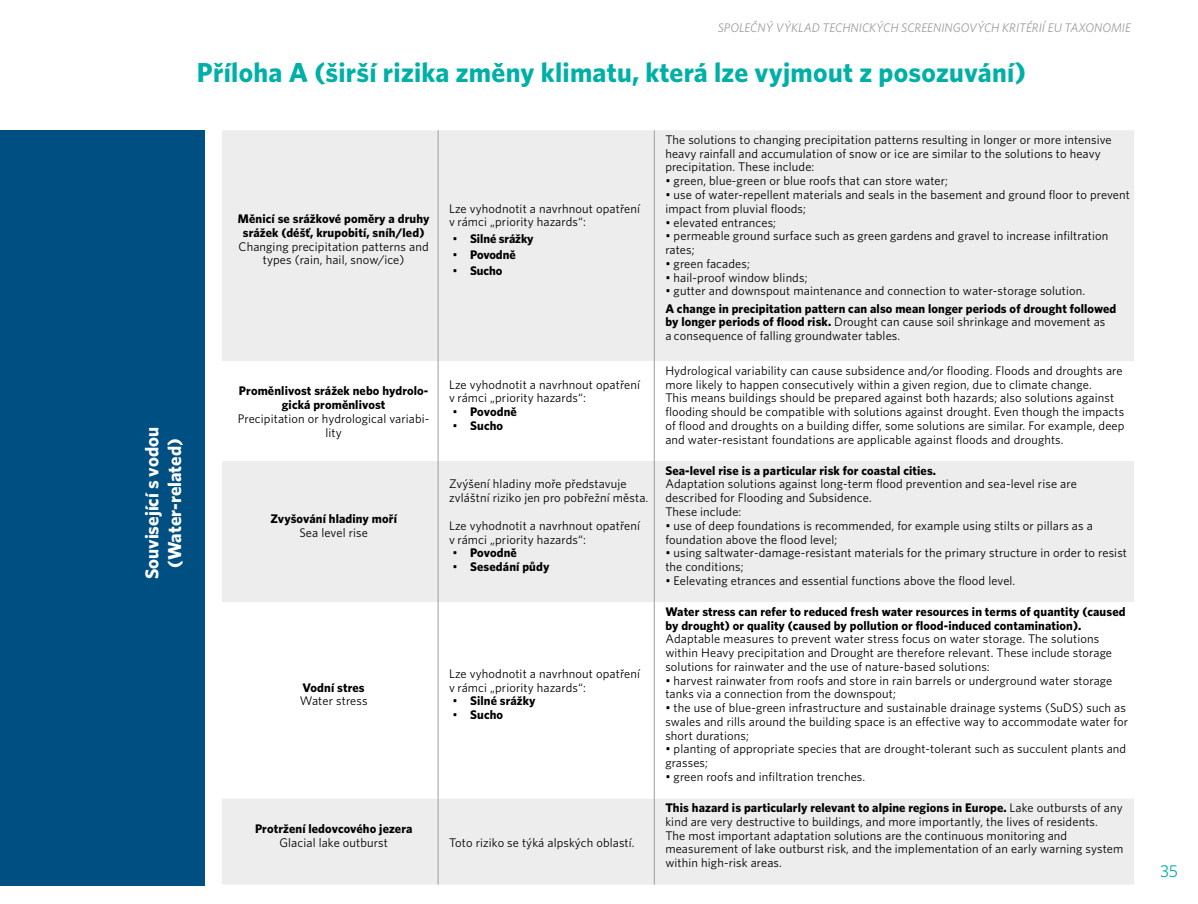
<style>
.page{position:relative;width:1198px;height:904px;background:#fff}
.page>*{position:absolute;margin:0;border:0;box-sizing:border-box;transform-origin:0 0}
.t1{font:700 27.5px "Whitney";letter-spacing:.01em;color:#00b0a6}
.t2{font:700 18.75px/22.5px "Whitney";color:#fff;text-align:center}
.t3{font:17.25px "Whitney";color:#00b0a6}
.t4{font:12.5px/13.8px "Whitney";letter-spacing:.01em;color:#000}
.t5{font:700 12.5px/13.8px "Whitney";letter-spacing:.01em;color:#000;text-align:center}
.t6{font:italic 12.5px "Whitney";color:#9d9d9c}
.t7{font:700 12.5px "Whitney";letter-spacing:-.01em;color:#000}
.s1{font-weight:400}
.s2{font-weight:700}
</style>
<div class="page">
<div style="left:0;top:130px;width:205px;height:755px;background:#004f82"></div>
<div style="left:222px;top:130px;width:912px;height:754px;background:#ededed"></div>
<svg style="left:222px;top:361px;width:912px;height:437px"></svg>
<hr style="left:438px;top:130px;width:1px;height:231px;background:#9d9d9c">
<hr style="left:654px;top:130px;width:1px;height:231px;background:#9d9d9c">
<hr style="left:438px;top:361px;width:1px;height:100px;background:#9d9d9c">
<hr style="left:654px;top:361px;width:1px;height:100px;background:#9d9d9c">
<hr style="left:438px;top:461px;width:1px;height:141px;background:#9d9d9c">
<hr style="left:654px;top:461px;width:1px;height:141px;background:#9d9d9c">
<hr style="left:438px;top:602px;width:1px;height:196px;background:#9d9d9c">
<hr style="left:654px;top:602px;width:1px;height:196px;background:#9d9d9c">
<hr style="left:438px;top:798px;width:1px;height:86px;background:#9d9d9c">
<hr style="left:654px;top:798px;width:1px;height:86px;background:#9d9d9c">
<p class="t6" style="left:718px;top:19px;width:415px">SPOLEČNÝ VÝKLAD TECHNICKÝCH SCREENINGOVÝCH KRITÉRIÍ EU TAXONOMIE</p>
<h1 class="t1" style="left:197px;top:54px;width:830px">Příloha A (širší rizika změny klimatu, která lze vyjmout z posozuvání)</h1>
<h2 class="t2" style="left:140px;top:579px;width:153px;rotate:-90deg">Související s vodou (Water-related)</h2>
<p class="t5" style="left:238px;top:212px;width:193px">Měnicí se srážkové poměry a druhy srážek (déšť, krupobití, sníh/led)</p>
<p class="t4" style="left:239px;top:239px;width:192px;text-align:center">Changing precipitation patterns and types (rain, hail, snow/ice)</p>
<p class="t4" style="left:449px;top:201px;width:192px">Lze vyhodnotit a navrhnout opatření v rámci „priority hazards“:</p>
<p class="t5" style="left:452px;top:231px;width:83px"><span class="s1">•</span> Silné srážky</p>
<p class="t7" style="left:452px;top:246px;width:65px"><span class="s1">•</span> Povodně</p>
<p class="t5" style="left:452px;top:263px;width:52px"><span class="s1">•</span> Sucho</p>
<p class="t5" style="left:239px;top:384px;width:191px">Proměnlivost srážek nebo hydrolo&shy;gická proměnlivost</p>
<p class="t4" style="left:238px;top:411px;width:193px;text-align:center">Precipitation or hydrological variabi&shy;lity</p>
<p class="t5" style="left:270px;top:511px;width:128px">Zvyšování hladiny moří</p>
<p class="t4" style="left:299px;top:525px;width:70px">Sea level rise</p>
<p class="t4" style="left:449px;top:377px;width:192px">Lze vyhodnotit a navrhnout opatření v rámci „priority hazards“:</p>
<p class="t5" style="left:452px;top:404px;width:66px"><span class="s1">•</span> Povodně</p>
<p class="t5" style="left:452px;top:418px;width:52px"><span class="s1">•</span> Sucho</p>
<p class="t4" style="left:449px;top:477px;width:201px">Zvýšení hladiny moře představuje zvláštní riziko jen pro pobřežní města.</p>
<p class="t4" style="left:449px;top:518px;width:192px">Lze vyhodnotit a navrhnout opatření v rámci „priority hazards“:</p>
<p class="t5" style="left:452px;top:545px;width:66px"><span class="s1">•</span> Povodně</p>
<p class="t5" style="left:452px;top:559px;width:98px"><span class="s1">•</span> Sesedání půdy</p>
<p class="t5" style="left:303px;top:680px;width:64px">Vodní stres</p>
<p class="t4" style="left:300px;top:693px;width:69px">Water stress</p>
<p class="t4" style="left:449px;top:666px;width:192px">Lze vyhodnotit a navrhnout opatření v rámci „priority hazards“:</p>
<p class="t5" style="left:452px;top:693px;width:85px"><span class="s1">•</span> Silné srážky</p>
<p class="t5" style="left:452px;top:707px;width:52px"><span class="s1">•</span> Sucho</p>
<p class="t5" style="left:255px;top:821px;width:159px">Protržení ledovcového jezera</p>
<p class="t4" style="left:279px;top:835px;width:110px">Glacial lake outburst</p>
<p class="t4" style="left:449px;top:835px;width:187px">Toto riziko se týká alpských oblastí.</p>
<p class="t4" style="left:665px;top:132px;width:448px">The solutions to changing precipitation patterns resulting in longer or more intensive heavy rainfall and accumulation of snow or ice are similar to the solutions to heavy precipitation. These include:</p>
<p class="t4" style="left:665px;top:174px;width:284px">• green, blue-green or blue roofs that can store water;</p>
<p class="t4" style="left:665px;top:187px;width:466px">• use of water-repellent materials and seals in the basement and ground floor to prevent impact from pluvial floods;</p>
<p class="t4" style="left:665px;top:215px;width:112px">• elevated entrances;</p>
<p class="t4" style="left:665px;top:229px;width:445px">• permeable ground surface such as green gardens and gravel to increase infiltration rates;</p>
<p class="t4" style="left:665px;top:256px;width:86px">• green facades;</p>
<p class="t4" style="left:665px;top:270px;width:144px">• hail-proof window blinds;</p>
<p class="t4" style="left:665px;top:284px;width:421px">• gutter and downspout maintenance and connection to water-storage solution.</p>
<p class="t5" style="left:665px;top:301px;width:452px;text-align:left">A change in precipitation pattern can also mean longer periods of drought followed by longer periods of flood risk. <span class="s1">Drought can cause soil shrinkage and movement as<br>a consequence of falling groundwater tables.</span></p>
<p class="t4" style="left:665px;top:363px;width:461px">Hydrological variability can cause subsidence and/or flooding. Floods and droughts are more likely to happen consecutively within a given region, due to climate change.<br>This means buildings should be prepared against both hazards; also solutions against flooding should be compatible with solutions against drought. Even though the impacts of flood and droughts on a building differ, some solutions are similar. For example, deep and water-resistant foundations are applicable against floods and droughts.</p>
<p class="t5" style="left:665px;top:463px;width:272px">Sea-level rise is a particular risk for coastal cities.</p>
<p class="t4" style="left:665px;top:477px;width:413px">Adaptation solutions against long-term flood prevention and sea-level rise are described for Flooding and Subsidence.<br>These include:</p>
<p class="t4" style="left:665px;top:518px;width:429px">• use of deep foundations is recommended, for example using stilts or pillars as a foundation above the flood level;</p>
<p class="t4" style="left:665px;top:545px;width:463px">• using saltwater-damage-resistant materials for the primary structure in order to resist the conditions;</p>
<p class="t4" style="left:665px;top:573px;width:351px">• Eelevating etrances and essential functions above the flood level.</p>
<p class="t5" style="left:665px;top:604px;width:462px;text-align:left">Water stress can refer to reduced fresh water resources in terms of quantity (caused by drought) or quality (caused by pollution or flood-induced contamination).</p>
<p class="t4" style="left:665px;top:632px;width:448px">Adaptable measures to prevent water stress focus on water storage. The solutions within Heavy precipitation and Drought are therefore relevant. These include storage solutions for rainwater and the use of nature-based solutions:</p>
<p class="t4" style="left:665px;top:673px;width:448px">• harvest rainwater from roofs and store in rain barrels or underground water storage tanks via a connection from the downspout;</p>
<p class="t4" style="left:665px;top:700px;width:464px">• the use of blue-green infrastructure and sustainable drainage systems (SuDS) such as swales and rills around the building space is an effective way to accommodate water for short durations;</p>
<p class="t4" style="left:665px;top:742px;width:462px">• planting of appropriate species that are drought-tolerant such as succulent plants and grasses;</p>
<p class="t4" style="left:665px;top:769px;width:201px">• green roofs and infiltration trenches.</p>
<p class="t4" style="left:665px;top:800px;width:459px"><span class="s2">This hazard is particularly relevant to alpine regions in Europe.</span> Lake outbursts of any kind are very destructive to buildings, and more importantly, the lives of residents.<br>The most important adaptation solutions are the continuous monitoring and measurement of lake outburst risk, and the implementation of an early warning system within high-risk areas.</p>
<h3 class="t3" style="left:1160px;top:859px;width:19px">35</h3>
</div>
